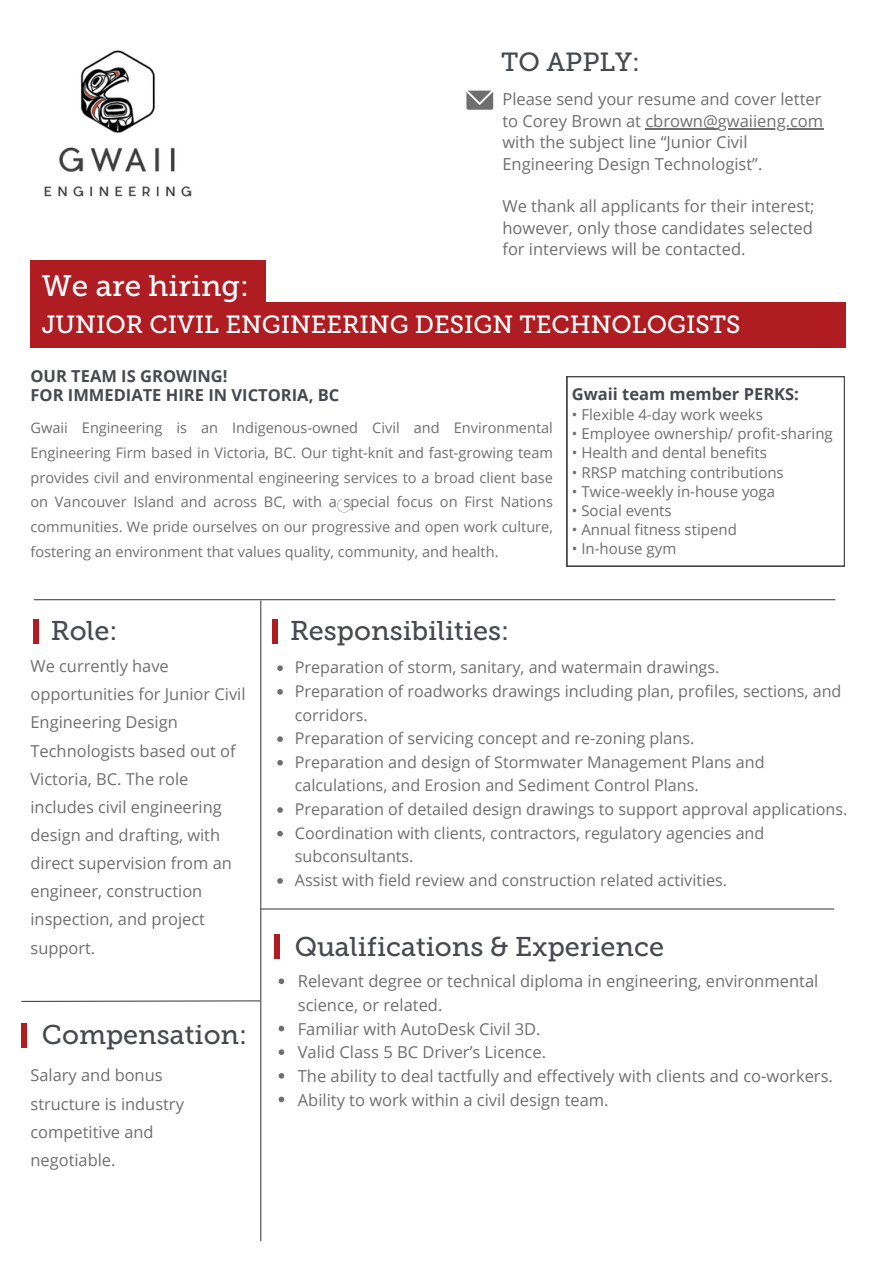
<style>
.page{position:relative;width:894px;height:1264px;background:#fff}
.page>*{position:absolute;margin:0;border:0;box-sizing:border-box;transform-origin:0 0}
.t1{font:29.7px "Museo Slab 500";color:#fff}
.t2{font:27px "Museo Slab 500";color:#464a4e}
.t3{font:26.1px "Museo Slab 500";color:#464a4e}
.t4{font:24.75px "Museo Slab 500";color:#fff}
.t5{font:16.5px/21.3px "Open Sans";color:#706f6f}
.t6{font:700 16.5px/19.2px "Open Sans";color:#464a4e}
.t7{font:16.35px/28.2px "Open Sans";color:#706f6f}
.t8{font:16.05px/23.7px "Open Sans";color:#706f6f}
.t9{font:15px "Open Sans";color:#706f6f}
.t10{font:14.55px/24.8px "Open Sans";color:#706f6f;text-align:justify}
</style>
<div class="page">
<div style="left:30px;top:303px;width:815px;height:45px;background:#af1d22"></div>
<div style="left:30px;top:260px;width:236px;height:46px;background:#af1d22"></div>
<svg style="left:466px;top:91px;width:27px;height:19px"></svg>
<hr style="left:260px;top:601px;width:1px;height:639px;background:#464a4e">
<hr style="left:34px;top:599px;width:800px;height:1px;background:#464a4e">
<svg style="left:21px;top:999px;width:240px;height:3px"></svg>
<img style="left:44px;top:50px;width:148px;height:147px">
<svg style="left:566px;top:376px;width:278px;height:190px"></svg>
<hr style="left:645px;top:128px;width:72px;height:1px;background:#706f6f">
<hr style="left:717px;top:128px;width:106px;height:1px;background:#706f6f">
<div style="left:272px;top:619px;width:5px;height:25px;background:#af1d22"></div>
<div style="left:34px;top:619px;width:5px;height:25px;background:#af1d22"></div>
<div style="left:21px;top:1023px;width:6px;height:24px;background:#af1d22"></div>
<div style="left:274px;top:933px;width:5px;height:25px;background:#af1d22"></div>
<svg style="left:277px;top:665px;width:6px;height:6px"></svg>
<svg style="left:277px;top:689px;width:6px;height:5px"></svg>
<svg style="left:277px;top:736px;width:6px;height:6px"></svg>
<svg style="left:277px;top:760px;width:6px;height:5px"></svg>
<svg style="left:277px;top:807px;width:6px;height:5px"></svg>
<svg style="left:277px;top:830px;width:6px;height:6px"></svg>
<svg style="left:277px;top:878px;width:6px;height:5px"></svg>
<svg style="left:278px;top:978px;width:6px;height:6px"></svg>
<svg style="left:278px;top:1025px;width:6px;height:6px"></svg>
<svg style="left:278px;top:1049px;width:6px;height:5px"></svg>
<svg style="left:278px;top:1073px;width:6px;height:5px"></svg>
<svg style="left:278px;top:1096px;width:6px;height:6px"></svg>
<hr style="left:261px;top:908px;width:572px;height:1px;background:#464a4e">
<h2 class="t3" style="left:501px;top:46px;width:140px">TO APPLY:</h2>
<h1 class="t1" style="left:42px;top:268px;width:208px">We are hiring:</h1>
<h4 class="t5" style="left:502px;top:88px;width:322px">Please send your resume and cover letter to Corey Brown at cbrown@gwaiieng.com</h4>
<h1 class="t5" style="left:502px;top:131px;width:261px">with the subject line “Junior Civil<br>Engineering Design Technologist”.</h1>
<h1 class="t5" style="left:502px;top:195px;width:313px;text-align:justify">We thank all applicants for their interest; however, only those candidates selected for interviews will be contacted.</h1>
<h4 class="t4" style="left:42px;top:310px;width:700px">JUNIOR CIVIL ENGINEERING DESIGN TECHNOLOGISTS</h4>
<p class="t6" style="left:30px;top:366px;width:310px">OUR TEAM IS GROWING!<br>FOR IMMEDIATE HIRE IN VICTORIA, BC</p>
<h3 class="t10" style="left:30px;top:415px;width:524px">Gwaii Engineering is an Indigenous-owned Civil and Environmental Engineering Firm based in Victoria, BC. Our tight-knit and fast-growing team provides civil and environmental engineering services to a broad client base on Vancouver Island and across BC, with a special focus on First Nations communities. We pride ourselves on our progressive and open work culture, fostering an environment that values quality, community, and health.</h3>
<h2 class="t6" style="left:571px;top:384px;width:228px">Gwaii team member PERKS:</h2>
<h2 class="t9" style="left:571px;top:404px;width:192px">• Flexible 4-day work weeks</h2>
<h2 class="t9" style="left:571px;top:423px;width:262px">• Employee ownership/ profit-sharing</h2>
<h2 class="t9" style="left:571px;top:442px;width:196px">• Health and dental benefits</h2>
<h2 class="t9" style="left:571px;top:461px;width:213px">• RRSP matching contributions</h2>
<h2 class="t9" style="left:571px;top:480px;width:205px">• Twice-weekly in-house yoga</h2>
<h2 class="t9" style="left:571px;top:500px;width:101px">• Social events</h2>
<h2 class="t9" style="left:571px;top:519px;width:166px">• Annual fitness stipend</h2>
<h2 class="t9" style="left:571px;top:538px;width:106px">• In-house gym</h2>
<h1 class="t2" style="left:51px;top:615px;width:68px">Role:</h1>
<h1 class="t2" style="left:290px;top:615px;width:220px">Responsibilities:</h1>
<p class="t7" style="left:30px;top:651px;width:216px">We currently have opportunities for Junior Civil<br>Engineering Design<br>Technologists based out of<br>Victoria, BC. The role includes civil engineering design and drafting, with direct supervision from an engineer, construction inspection, and project support.</p>
<p class="t2" style="left:42px;top:1018px;width:207px">Compensation:</p>
<h4 class="t7" style="left:30px;top:1060px;width:155px">Salary and bonus structure is industry competitive and negotiable.</h4>
<p class="t8" style="left:295px;top:655px;width:426px">Preparation of storm, sanitary, and watermain drawings.</p>
<p class="t8" style="left:295px;top:679px;width:548px">Preparation of roadworks drawings including plan, profiles, sections, and corridors.</p>
<p class="t8" style="left:295px;top:726px;width:401px">Preparation of servicing concept and re-zoning plans.</p>
<p class="t8" style="left:295px;top:749px;width:471px">Preparation and design of Stormwater Management Plans and calculations, and Erosion and Sediment Control Plans.</p>
<p class="t8" style="left:295px;top:797px;width:554px">Preparation of detailed design drawings to support approval applications.</p>
<p class="t8" style="left:295px;top:820px;width:471px">Coordination with clients, contractors, regulatory agencies and subconsultants.</p>
<h1 class="t8" style="left:295px;top:868px;width:434px">Assist with field review and construction related activities.</h1>
<p class="t2" style="left:294px;top:930px;width:371px">Qualifications &amp; Experience</p>
<p class="t5" style="left:298px;top:969px;width:522px;line-height:23.7px">Relevant degree or technical diploma in engineering, environmental science, or related.</p>
<p class="t5" style="left:298px;top:1017px;width:244px">Familiar with AutoDesk Civil 3D.</p>
<p class="t5" style="left:298px;top:1041px;width:250px">Valid Class 5 BC Driver’s Licence.</p>
<p class="t5" style="left:298px;top:1064px;width:536px">The ability to deal tactfully and effectively with clients and co-workers.</p>
<p class="t5" style="left:298px;top:1088px;width:312px">Ability to work within a civil design team.</p>
</div>
